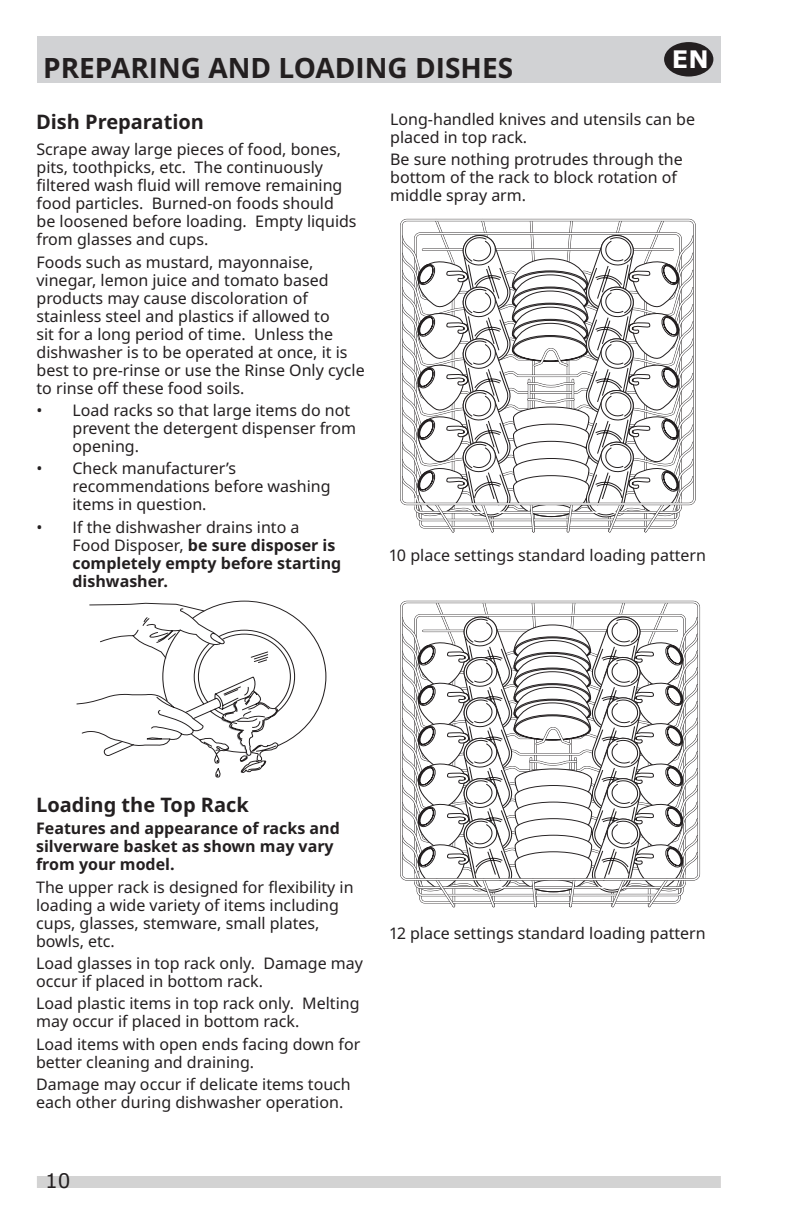
<style>
.page{position:relative;width:792px;height:1224px;background:#fff}
.page>*{position:absolute;margin:0;border:0;box-sizing:border-box;transform-origin:0 0}
.ID_Heading_Even{font:700 28px "Noto IKEA Latin";color:#231f20}
.t1{font:700 24px "Verdana";color:#fff}
.ID_1st_Level_Sub_Hea{font:700 20px "Noto IKEA Latin";color:#231f20}
.t2{font:20px "Verdana";color:#231f20}
.ID_Body_Text{font:16px/18px "Noto IKEA Latin";color:#231f20}
.ID_Body_Text-2{font:700 16px/18px "Noto IKEA Latin";color:#231f20}
.s1{font-weight:400}
</style>
<div class="page">
<div style="left:37px;top:1176px;width:684px;height:12px;background:#d3d3d3"></div>
<div style="left:37px;top:36px;width:684px;height:46px;background:#d1d2d4"></div>
<svg style="left:664px;top:42px;width:49px;height:35px"></svg>
<svg style="left:77px;top:601px;width:249px;height:176px"></svg>
<svg style="left:403px;top:237px;width:289px;height:269px"></svg>
<div style="left:400px;top:219px;width:295px;height:286px;border:2px solid #fff;border-radius:6px"></div>
<svg style="left:413px;top:234px;width:270px;height:299px"></svg>
<svg style="left:404px;top:617px;width:293px;height:260px"></svg>
<svg style="left:413px;top:615px;width:274px;height:292px"></svg>
<div style="left:401px;top:601px;width:299px;height:279px;border:2px solid #fff;border-radius:6px"></div>
<p class="ID_Heading_Even" style="left:43px;top:48px;width:471px">PREPARING AND LOADING DISHES</p>
<h2 class="t1" style="left:672px;top:43px;width:38px">EN</h2>
<p class="ID_1st_Level_Sub_Hea" style="left:36px;top:108px;width:170px">Dish Preparation</p>
<p class="ID_Body_Text" style="left:37px;top:140px;width:322px">Scrape away large pieces of food, bones, pits, toothpicks, etc. The continuously filtered wash fluid will remove remaining food particles. Burned-on foods should be loosened before loading. Empty liquids from glasses and cups.</p>
<p class="ID_Body_Text" style="left:37px;top:252px;width:330px">Foods such as mustard, mayonnaise, vinegar, lemon juice and tomato based products may cause discoloration of stainless steel and plastics if allowed to<br>sit for a long period of time. Unless the dishwasher is to be operated at once, it is best to pre-rinse or use the Rinse Only cycle to rinse off these food soils.</p>
<p class="ID_Body_Text" style="left:73px;top:401px;width:285px;text-indent:-36px">• Load racks so that large items do not prevent the detergent dispenser from opening.</p>
<p class="ID_Body_Text" style="left:73px;top:459px;width:260px;text-indent:-36px">• Check manufacturer’s recommendations before washing items in question.</p>
<p class="ID_Body_Text-2" style="left:73px;top:517px;width:270px;text-indent:-36px"><span class="s1">• If the dishwasher drains into a<br>Food Disposer,</span> be sure disposer is completely empty before starting dishwasher.</p>
<p class="ID_Body_Text" style="left:390px;top:110px;width:306px">Long-handled knives and utensils can be placed in top rack.</p>
<p class="ID_Body_Text" style="left:390px;top:150px;width:294px">Be sure nothing protrudes through the bottom of the rack to block rotation of middle spray arm.</p>
<p class="ID_Body_Text" style="left:390px;top:546px;width:318px">10 place settings standard loading pattern</p>
<p class="ID_1st_Level_Sub_Hea" style="left:36px;top:791px;width:214px">Loading the Top Rack</p>
<p class="ID_Body_Text-2" style="left:36px;top:819px;width:305px">Features and appearance of racks and silverware basket as shown may vary from your model.</p>
<p class="ID_Body_Text" style="left:36px;top:877px;width:319px">The upper rack is designed for flexibility in loading a wide variety of items including cups, glasses, stemware, small plates, bowls, etc.</p>
<p class="ID_Body_Text" style="left:36px;top:954px;width:328px">Load glasses in top rack only. Damage may occur if placed in bottom rack.</p>
<p class="ID_Body_Text" style="left:36px;top:994px;width:325px">Load plastic items in top rack only. Melting may occur if placed in bottom rack.</p>
<p class="ID_Body_Text" style="left:36px;top:1034px;width:326px">Load items with open ends facing down for better cleaning and draining.</p>
<p class="ID_Body_Text" style="left:36px;top:1074px;width:316px">Damage may occur if delicate items touch each other during dishwasher operation.</p>
<p class="t2" style="left:45px;top:1167px;width:27px">10</p>
<p class="ID_Body_Text" style="left:390px;top:924px;width:317px">12 place settings standard loading pattern</p>
</div>
